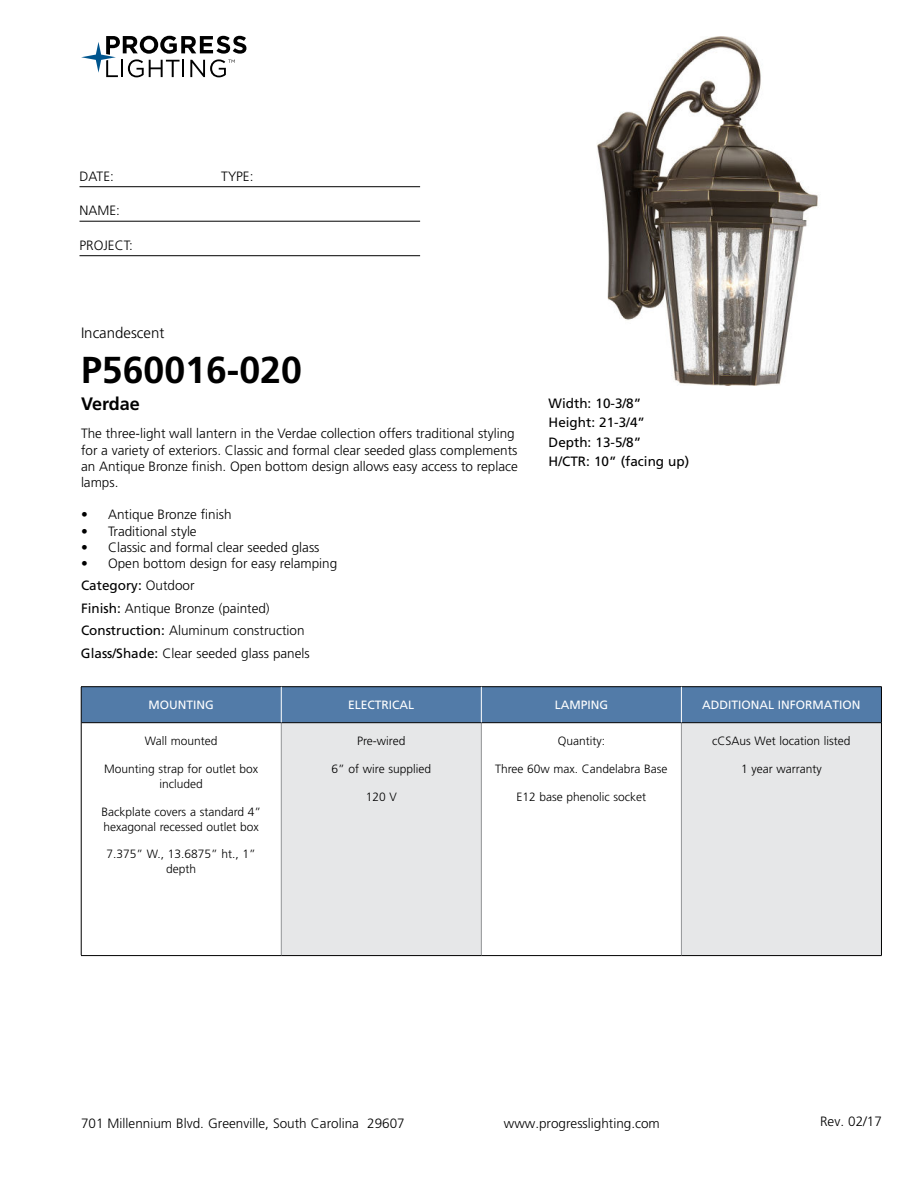
<style>
.page{position:relative;width:918px;height:1188px;background:#fff}
.page>*{position:absolute;margin:0;border:0;box-sizing:border-box;transform-origin:0 0}
.t1{font:700 37.5px "Frutiger LT Std";color:#000}
.t2{font:700 18px "Frutiger LT Std";color:#000}
.t3{font:300 15px "Frutiger LT Std";color:#000}
.t4{font:300 13.5px/22.5px "Frutiger LT Std";color:#000}
.t5{font:13.5px/19.5px "Frutiger LT Std";color:#000}
.t6{font:300 12px/15px "Frutiger LT Std";color:#000;text-align:center}
.t7{font:12px "Frutiger LT Std";color:#fff}
.s1{font-weight:400}
</style>
<div class="page">
<svg style="left:81px;top:36px;width:165px;height:41px"></svg>
<hr style="left:80px;top:186px;width:340px;height:1px;background:#000">
<hr style="left:80px;top:221px;width:340px;height:1px;background:#000">
<hr style="left:80px;top:255px;width:340px;height:1px;background:#000">
<div style="left:82px;top:687px;width:799px;height:35px;background:#527ba8"></div>
<div style="left:281px;top:723px;width:200px;height:233px;background:#e6e7e8"></div>
<div style="left:681px;top:723px;width:200px;height:233px;background:#e6e7e8"></div>
<hr style="left:281px;top:723px;width:1px;height:232px;background:#939598">
<hr style="left:481px;top:723px;width:1px;height:232px;background:#939598">
<hr style="left:681px;top:723px;width:1px;height:232px;background:#939598">
<hr style="left:81px;top:722px;width:200px;height:1px;background:#000">
<hr style="left:281px;top:722px;width:200px;height:1px;background:#000">
<hr style="left:481px;top:722px;width:200px;height:1px;background:#000">
<hr style="left:681px;top:722px;width:200px;height:1px;background:#000">
<hr style="left:81px;top:955px;width:200px;height:1px;background:#000">
<hr style="left:281px;top:955px;width:200px;height:1px;background:#000">
<hr style="left:481px;top:955px;width:200px;height:1px;background:#000">
<hr style="left:681px;top:955px;width:201px;height:1px;background:#000">
<hr style="left:81px;top:686px;width:200px;height:1px;background:#000">
<hr style="left:81px;top:687px;width:1px;height:36px;background:#000">
<hr style="left:281px;top:686px;width:200px;height:1px;background:#000">
<hr style="left:481px;top:686px;width:200px;height:1px;background:#000">
<hr style="left:681px;top:686px;width:201px;height:1px;background:#000">
<hr style="left:881px;top:687px;width:1px;height:36px;background:#000">
<hr style="left:81px;top:723px;width:1px;height:232px;background:#000">
<hr style="left:881px;top:723px;width:1px;height:232px;background:#000">
<hr style="left:281px;top:687px;width:1px;height:35px;background:#fff">
<hr style="left:681px;top:687px;width:1px;height:35px;background:#fff">
<hr style="left:481px;top:687px;width:1px;height:35px;background:#fff">
<img style="left:597px;top:36px;width:221px;height:349px">
<p class="t4" style="left:80px;top:166px;width:36px">DATE:</p>
<p class="t4" style="left:221px;top:166px;width:34px">TYPE:</p>
<p class="t4" style="left:80px;top:201px;width:42px">NAME:</p>
<p class="t4" style="left:80px;top:235px;width:55px">PROJECT:</p>
<p class="t3" style="left:81px;top:327px;width:85px">Incandescent</p>
<h1 class="t1" style="left:81px;top:348px;width:222px">P560016-020</h1>
<h2 class="t2" style="left:81px;top:393px;width:60px">Verdae</h2>
<p class="t4" style="left:81px;top:427px;width:438px;line-height:16.2px">The three-light wall lantern in the Verdae collection offers traditional styling for a variety of exteriors. Classic and formal clear seeded glass complements an Antique Bronze finish. Open bottom design allows easy access to replace lamps.</p>
<p class="t4" style="left:81px;top:504px;width:152px">• Antique Bronze finish</p>
<p class="t4" style="left:81px;top:521px;width:117px">• Traditional style</p>
<p class="t4" style="left:81px;top:537px;width:240px">• Classic and formal clear seeded glass</p>
<p class="t4" style="left:81px;top:553px;width:258px">• Open bottom design for easy relamping <span class="s1">Category:</span> Outdoor<br><span class="s1">Finish:</span> Antique Bronze (painted)<br><span class="s1">Construction:</span> Aluminum construction <span class="s1">Glass/Shade:</span> Clear seeded glass panels</p>
<p class="t7" style="left:149px;top:700px;width:67px">MOUNTING</p>
<p class="t7" style="left:348px;top:700px;width:68px">ELECTRICAL</p>
<p class="t7" style="left:555px;top:700px;width:55px">LAMPING</p>
<p class="t7" style="left:702px;top:700px;width:160px">ADDITIONAL INFORMATION</p>
<p class="t6" style="left:145px;top:734px;width:74px">Wall mounted</p>
<p class="t6" style="left:104px;top:762px;width:156px">Mounting strap for outlet box included</p>
<p class="t6" style="left:101px;top:805px;width:161px;text-align:left">Backplate covers a standard 4” hexagonal recessed outlet box</p>
<p class="t6" style="left:107px;top:848px;width:151px">7.375” W., 13.6875” ht., 1” depth</p>
<p class="t5" style="left:549px;top:394px;width:142px">Width: 10-3/8”<br>Height: 21-3/4”<br>Depth: 13-5/8”<br>H/CTR: 10” (facing up)</p>
<p class="t6" style="left:357px;top:734px;width:50px">Pre-wired</p>
<p class="t6" style="left:332px;top:762px;width:101px">6” of wire supplied</p>
<p class="t6" style="left:366px;top:790px;width:33px">120 V</p>
<p class="t6" style="left:712px;top:734px;width:140px">cCSAus Wet location listed</p>
<p class="t6" style="left:741px;top:762px;width:82px">1 year warranty</p>
<p class="t6" style="left:558px;top:734px;width:49px">Quantity:</p>
<p class="t6" style="left:495px;top:762px;width:174px">Three 60w max. Candelabra Base</p>
<p class="t6" style="left:517px;top:790px;width:131px">E12 base phenolic socket</p>
<p class="t4" style="left:81px;top:1113px;width:325px">701 Millennium Blvd. Greenville, South Carolina 29607</p>
<p class="t4" style="left:504px;top:1113px;width:158px">www.progresslighting.com</p>
<p class="t4" style="left:820px;top:1111px;width:63px">Rev. 02/17</p>
</div>
